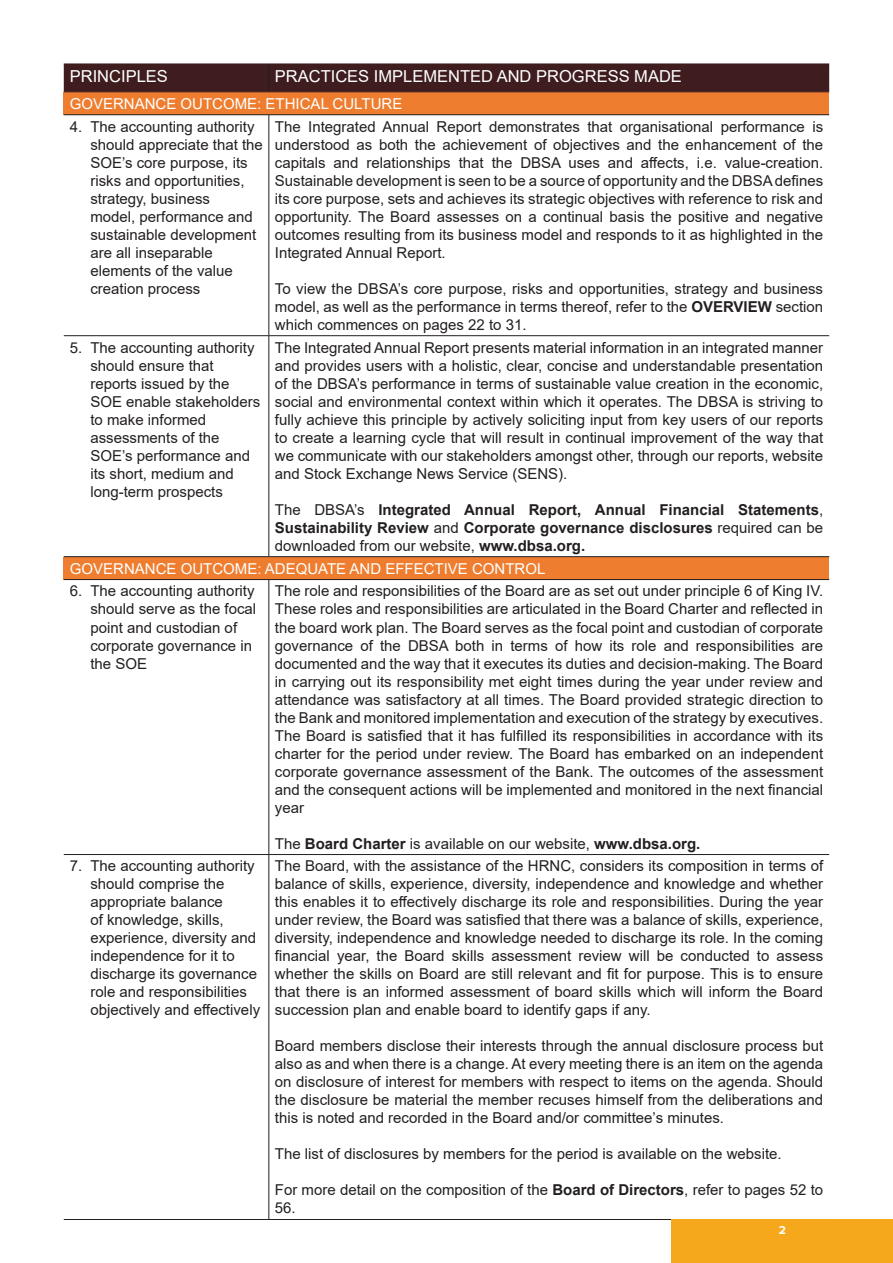
<style>
.page{position:relative;width:893px;height:1263px;background:#fff}
.page>*{position:absolute;margin:0;border:0;box-sizing:border-box;transform-origin:0 0}
.t1{font:16.5px "Arial";color:#fff}
.t2{font:15px/18px "Arial";color:#231f20;text-align:justify}
.t3{font:700 15px/18px "Arial";color:#231f20;text-align:justify}
.t4{font:15px "Arial";color:#fff}
.t5{font:700 12px "Proxima Nova";color:#fff}
.s1{font-weight:700}
.s2{font-weight:400}
</style>
<div class="page">
<div style="left:64px;top:92px;width:765px;height:23px;background:#ee7d2f"></div>
<div style="left:64px;top:557px;width:765px;height:22px;background:#ee7d2f"></div>
<hr style="left:64px;top:92px;width:205px;height:1px;background:#3f1d1e">
<hr style="left:269px;top:92px;width:560px;height:1px;background:#3f1d1e">
<div style="left:64px;top:64px;width:765px;height:28px;background:#3f1d1e"></div>
<hr style="left:64px;top:114px;width:205px;height:1px;background:#231f20">
<hr style="left:269px;top:114px;width:560px;height:1px;background:#231f20">
<hr style="left:269px;top:115px;width:1px;height:220px;background:#231f20">
<hr style="left:64px;top:854px;width:205px;height:1px;background:#231f20">
<hr style="left:269px;top:854px;width:560px;height:1px;background:#231f20">
<hr style="left:64px;top:1219px;width:205px;height:1px;background:#231f20">
<hr style="left:269px;top:1219px;width:560px;height:1px;background:#231f20">
<hr style="left:269px;top:336px;width:1px;height:220px;background:#231f20">
<hr style="left:64px;top:556px;width:205px;height:1px;background:#231f20">
<hr style="left:269px;top:556px;width:560px;height:1px;background:#231f20">
<hr style="left:64px;top:579px;width:205px;height:1px;background:#231f20">
<hr style="left:269px;top:579px;width:560px;height:1px;background:#231f20">
<hr style="left:269px;top:580px;width:1px;height:274px;background:#231f20">
<hr style="left:269px;top:855px;width:1px;height:364px;background:#231f20">
<hr style="left:64px;top:335px;width:205px;height:1px;background:#231f20">
<hr style="left:269px;top:335px;width:560px;height:1px;background:#231f20">
<div style="left:672px;top:1219px;width:221px;height:44px;background:#f5a81c"></div>
<p class="t1" style="left:70px;top:65px;width:100px">PRINCIPLES</p>
<p class="t1" style="left:275px;top:65px;width:409px">PRACTICES IMPLEMENTED AND PROGRESS MADE</p>
<p class="t4" style="left:70px;top:93px;width:334px">GOVERNANCE OUTCOME: ETHICAL CULTURE</p>
<p class="t2" style="left:90px;top:117px;width:174px;text-align:left;text-indent:-21px">4. The accounting authority should appreciate that the<br>SOE’s core purpose, its risks and opportunities, strategy, business<br>model, performance and sustainable development are all inseparable elements of the value creation process</p>
<p class="t2" style="left:275px;top:117px;width:550px">The Integrated Annual Report demonstrates that organisational performance is understood as both the achievement of objectives and the enhancement of the capitals and relationships that the DBSA uses and affects, i.e. value-creation.<br>Sustainable development is seen to be a source of opportunity and the DBSA defines its core purpose, sets and achieves its strategic objectives with reference to risk and opportunity. The Board assesses on a continual basis the positive and negative outcomes resulting from its business model and responds to it as highlighted in the Integrated Annual Report.</p>
<p class="t2" style="left:275px;top:279px;width:550px">To view the DBSA’s core purpose, risks and opportunities, strategy and business model, as well as the performance in terms thereof, refer to the <span class="s1">OVERVIEW</span> section which commences on pages 22 to 31.</p>
<p class="t2" style="left:90px;top:338px;width:172px;text-align:left;text-indent:-21px">5. The accounting authority should ensure that reports issued by the<br>SOE enable stakeholders to make informed assessments of the<br>SOE’s performance and its short, medium and long-term prospects</p>
<p class="t2" style="left:275px;top:338px;width:550px">The Integrated Annual Report presents material information in an integrated manner and provides users with a holistic, clear, concise and understandable presentation of the DBSA’s performance in terms of sustainable value creation in the economic, social and environmental context within which it operates. The DBSA is striving to fully achieve this principle by actively soliciting input from key users of our reports to create a learning cycle that will result in continual improvement of the way that we communicate with our stakeholders amongst other, through our reports, website and Stock Exchange News Service (SENS).</p>
<p class="t3" style="left:275px;top:500px;width:550px"><span class="s2">The DBSA’s</span> Integrated Annual Report, Annual Financial Statements<span class="s2">, </span>Sustainability Review <span class="s2">and</span> Corporate governance disclosures <span class="s2">required can be downloaded from our website,</span> www.dbsa.org.</p>
<p class="t4" style="left:70px;top:558px;width:477px">GOVERNANCE OUTCOME: ADEQUATE AND EFFECTIVE CONTROL</p>
<p class="t2" style="left:90px;top:582px;width:167px;text-align:left;text-indent:-21px">6. The accounting authority should serve as the focal point and custodian of corporate governance in the SOE</p>
<p class="t2" style="left:275px;top:582px;width:550px">The role and responsibilities of the Board are as set out under principle 6 of King IV.<br>These roles and responsibilities are articulated in the Board Charter and reflected in the board work plan. The Board serves as the focal point and custodian of corporate governance of the DBSA both in terms of how its role and responsibilities are documented and the way that it executes its duties and decision-making. The Board in carrying out its responsibility met eight times during the year under review and attendance was satisfactory at all times. The Board provided strategic direction to the Bank and monitored implementation and execution of the strategy by executives.<br>The Board is satisfied that it has fulfilled its responsibilities in accordance with its charter for the period under review. The Board has embarked on an independent corporate governance assessment of the Bank. The outcomes of the assessment and the consequent actions will be implemented and monitored in the next financial year</p>
<p class="t2" style="left:275px;top:834px;width:427px">The <span class="s1">Board Charter</span> is available on our website, <span class="s1">www.dbsa.org.</span></p>
<p class="t2" style="left:90px;top:857px;width:171px;text-align:left;text-indent:-21px">7. The accounting authority should comprise the appropriate balance<br>of knowledge, skills, experience, diversity and independence for it to discharge its governance role and responsibilities objectively and effectively</p>
<p class="t2" style="left:275px;top:857px;width:550px">The Board, with the assistance of the HRNC, considers its composition in terms of balance of skills, experience, diversity, independence and knowledge and whether this enables it to effectively discharge its role and responsibilities. During the year under review, the Board was satisfied that there was a balance of skills, experience, diversity, independence and knowledge needed to discharge its role. In the coming financial year, the Board skills assessment review will be conducted to assess whether the skills on Board are still relevant and fit for purpose. This is to ensure that there is an informed assessment of board skills which will inform the Board succession plan and enable board to identify gaps if any.</p>
<p class="t2" style="left:275px;top:1037px;width:550px">Board members disclose their interests through the annual disclosure process but also as and when there is a change. At every meeting there is an item on the agenda on disclosure of interest for members with respect to items on the agenda. Should the disclosure be material the member recuses himself from the deliberations and this is noted and recorded in the Board and/or committee’s minutes.</p>
<p class="t2" style="left:275px;top:1145px;width:508px">The list of disclosures by members for the period is available on the website.</p>
<p class="t2" style="left:275px;top:1181px;width:550px">For more detail on the composition of the <span class="s1">Board of Directors</span>, refer to pages 52 to<br>56.</p>
<p class="t5" style="left:779px;top:1223px;width:9px">2</p>
</div>
